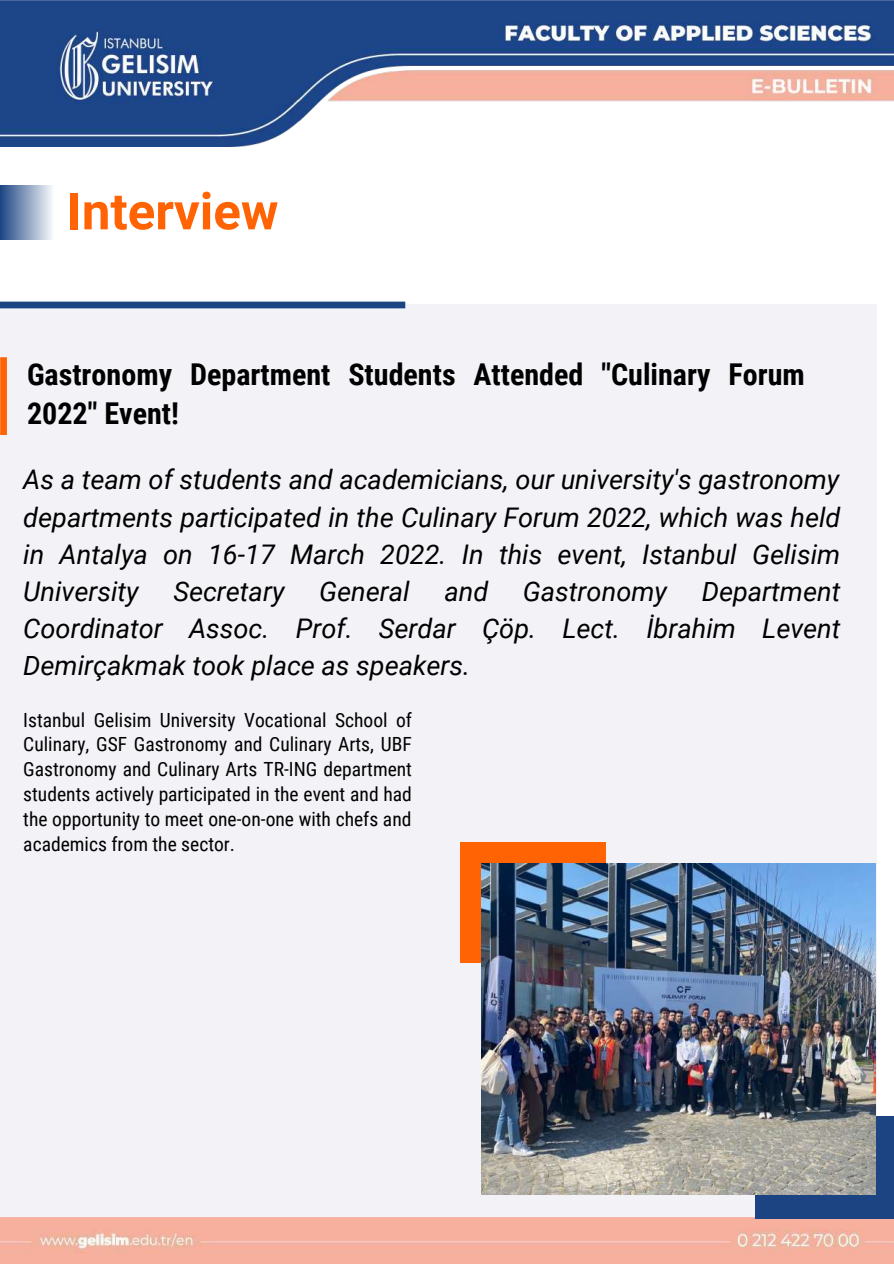
<style>
.page{position:relative;width:894px;height:1264px;background:#fff}
.page>*{position:absolute;margin:0;border:0;box-sizing:border-box;transform-origin:0 0}
.t1{font:700 51px "Roboto";color:#ff6303}
.t2{font:700 30px/38.2px "Roboto Condensed";color:#000}
.t3{font:italic 27px/37.2px "Roboto";color:#000;text-align:justify}
.t4{font:19.5px/24.8px "Roboto Condensed";color:#000;text-align:justify}
</style>
<div class="page">
<div style="left:0;top:304px;width:876px;height:913px;background:#f2f2f7"></div>
<svg style="left:0;top:301px;width:405px;height:7px;background:#30548d"></svg>
<svg style="left:0;top:357px;width:7px;height:78px"></svg>
<div style="left:0;top:185px;width:54px;height:55px;background:linear-gradient(to right,#1d4583,#f7f8fb)"></div>
<img style="left:0;top:0;width:893px;height:146px">
<img style="left:0;top:1217px;width:893px;height:46px">
<div style="left:754px;top:1115px;width:139px;height:103px;background:#1c4482"></div>
<div style="left:460px;top:842px;width:145px;height:120px;background:#ff6303"></div>
<img style="left:481px;top:863px;width:394px;height:331px">
<h1 class="t1" style="left:67px;top:182px;width:213px">Interview</h1>
<p class="t2" style="left:27px;top:356px;width:779px">Gastronomy Department Students Attended "Culinary Forum<br>2022" Event!</p>
<p class="t3" style="left:23px;top:461px;width:818px">As a team of students and academicians, our university's gastronomy departments participated in the Culinary Forum 2022, which was held in Antalya on 16-17 March 2022. In this event, Istanbul Gelisim University</p>
<p class="t3" style="left:173px;top:573px;width:113px">Secretary</p>
<p class="t3" style="left:319px;top:573px;width:92px">General</p>
<p class="t3" style="left:444px;top:573px;width:45px">and</p>
<p class="t3" style="left:522px;top:573px;width:146px">Gastronomy</p>
<p class="t3" style="left:23px;top:573px;width:818px;text-indent:678px">Department Coordinator Assoc. Prof. Serdar Çöp. Lect. İbrahim Levent Demirçakmak took place as speakers.</p>
<p class="t4" style="left:23px;top:707px;width:390px">Istanbul Gelisim University Vocational School of Culinary, GSF Gastronomy and Culinary Arts, UBF Gastronomy and Culinary Arts TR-ING department students actively participated in the event and had the opportunity to meet one-on-one with chefs and academics from the sector.</p>
</div>
